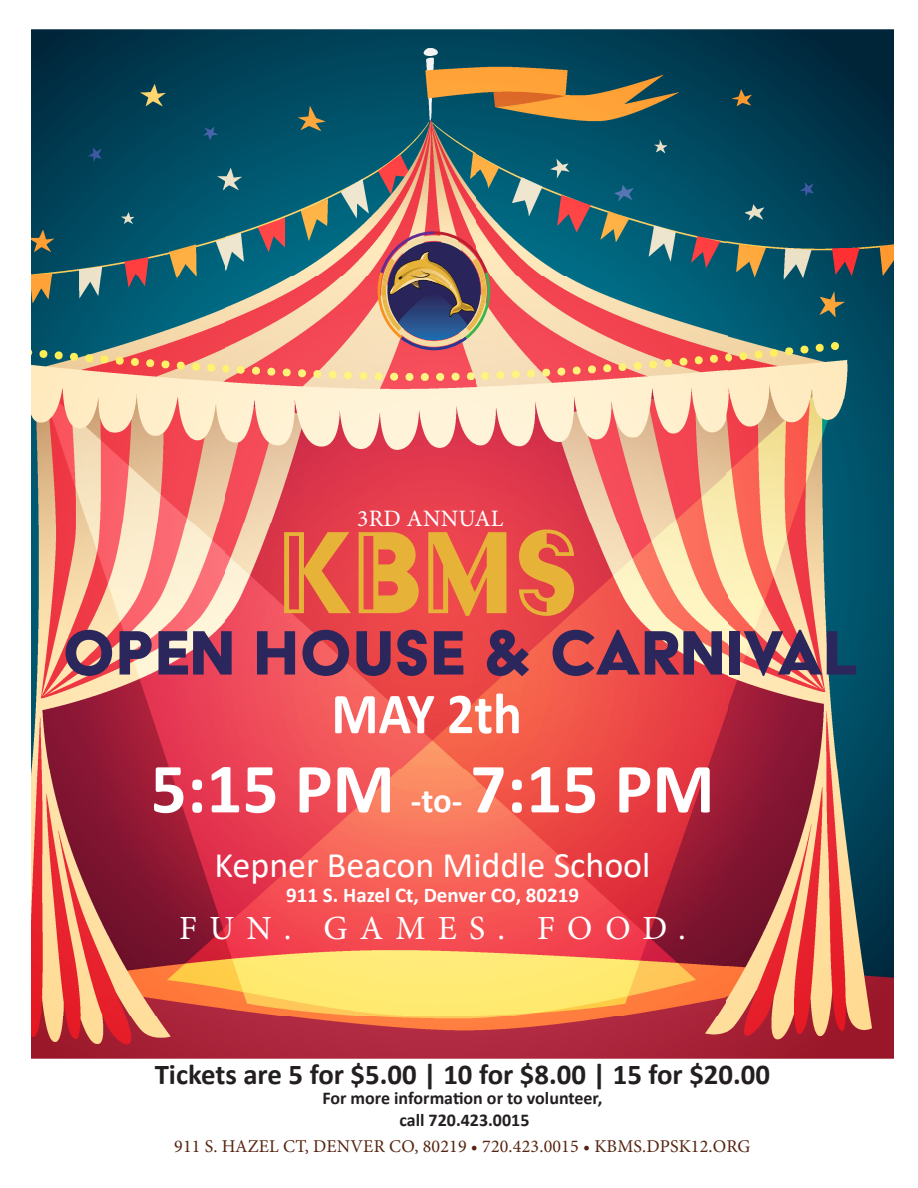
<style>
.page{position:relative;width:918px;height:1188px;background:#fff}
.page>*{position:absolute;margin:0;border:0;box-sizing:border-box;transform-origin:0 0}
.t1{font:135px "Acier BAT Text Noir";color:#e6b238}
.t2{font:72.15px "Acier BAT Text Solid";color:#2b265b}
.t3{font:700 71.25px "Calibri";color:#fff}
.t4{font:700 58.35px "Calibri";color:#fff;scale:.92 1}
.t5{font:36px "Calibri";color:#fff}
.t6{font:33.9px "Minion Pro";letter-spacing:.36em;color:#fff}
.t7{font:700 28.8px "Calibri";color:#231f20}
.t8{font:23.55px "Minion Pro";letter-spacing:.01em;color:#fff}
.t9{font:700 21px "Calibri";color:#fff}
.t10{font:18px "Minion Pro";letter-spacing:.01em;color:#562511}
.t11{font:700 18px/21.6px "Calibri";color:#231f20;text-align:center}
.s1{font-size:34.8px}
</style>
<div class="page">
<img style="left:32px;top:30px;width:861px;height:1028px">
<svg style="left:378px;top:231px;width:112px;height:119px;background:#917672"></svg>
<h3 class="t8" style="left:357px;top:502px;width:148px">3RD ANNUAL</h3>
<h1 class="t1" style="left:278px;top:501px;width:305px">KBMS</h1>
<h2 class="t2" style="left:62px;top:615px;width:798px">OPEN HOUSE &amp; CARNIVAL</h2>
<h3 class="t4" style="left:331px;top:673px;width:209px">MAY 2th</h3>
<h3 class="t3" style="left:151px;top:738px;width:565px">5:15 PM <span class="s1">-to-</span> 7:15 PM</h3>
<h3 class="t5" style="left:215px;top:840px;width:438px">Kepner Beacon Middle School</h3>
<p class="t9" style="left:286px;top:880px;width:294px">911 S. Hazel Ct, Denver CO, 80219</p>
<h3 class="t6" style="left:179px;top:905px;width:508px">FUN. GAMES. FOOD.</h3>
<h3 class="t7" style="left:155px;top:1054px;width:617px">Tickets are 5 for $5.00 | 10 for $8.00 | 15 for $20.00</h3>
<p class="t11" style="left:322px;top:1087px;width:282px">For more information or to volunteer, call 720.423.0015</p>
<p class="t10" style="left:174px;top:1134px;width:578px">911 S. HAZEL CT, DENVER CO, 80219 • 720.423.0015 • KBMS.DPSK12.ORG</p>
</div>
